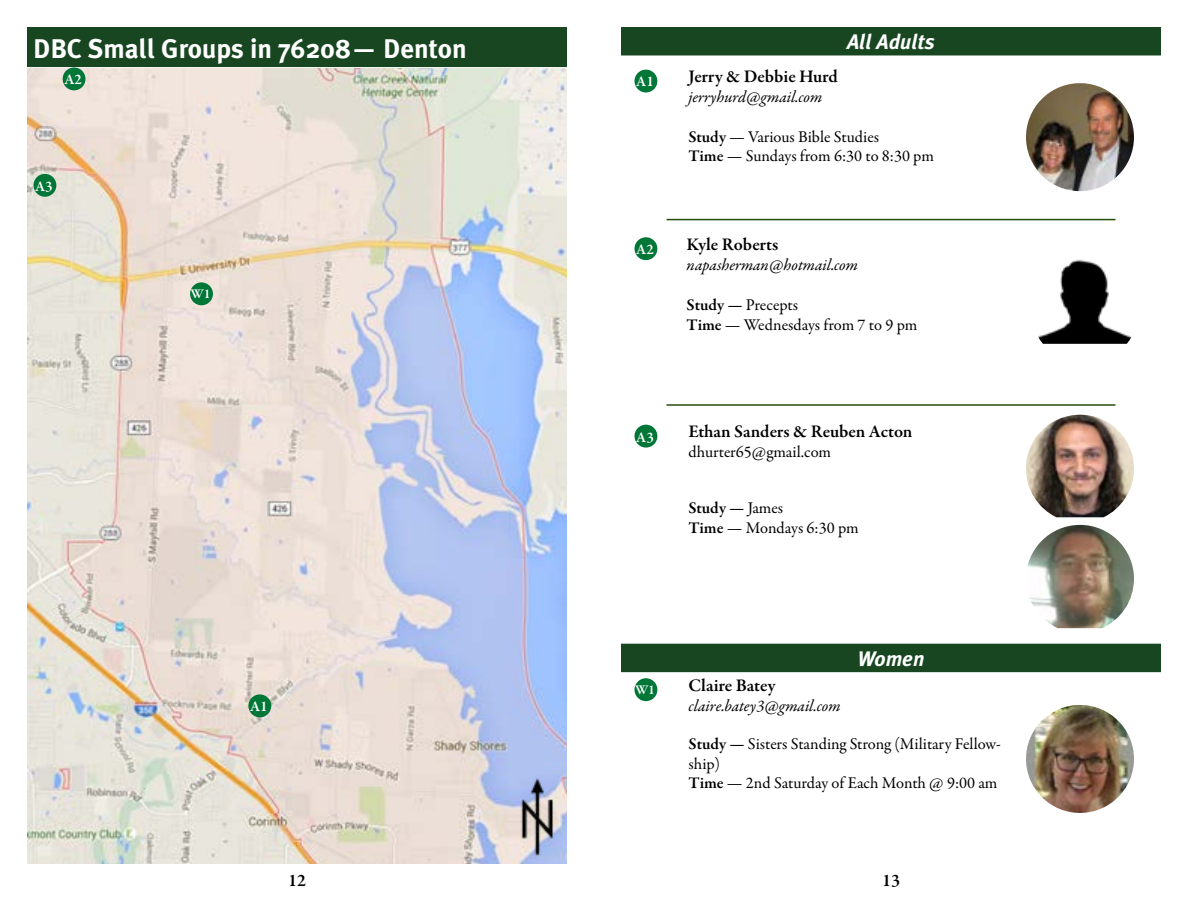
<style>
.page{position:relative;width:1188px;height:918px;background:#fff}
.page>*{position:absolute;margin:0;border:0;box-sizing:border-box;transform-origin:0 0}
.t1{font:700 27px "Meta Plus";color:#fff}
.t2{font:italic 700 21px "Meta Plus";color:#fff}
.t3{font:600 18px "Garamond Premr Pro";color:#000}
.t4{font:16.5px/19.8px "Garamond Premr Pro";letter-spacing:-.005em;color:#000}
.t5{font:italic 16.5px "Garamond Premr Pro";color:#000}
.t6{font:600 15px "Garamond Premr Pro";color:#fff}
.t7{font:600 13.5px "Garamond Premr Pro";color:#fff}
.s1{font-weight:600}
</style>
<div class="page">
<div style="left:622px;top:28px;width:538px;height:27px;background:#174621"></div>
<div style="left:621px;top:27px;width:540px;height:28px;border:2px solid #174621"></div>
<img style="left:1026px;top:83px;width:108px;height:108px;border-radius:53px">
<div style="left:635px;top:70px;width:22px;height:22px;background:#007637;border-radius:50%"></div>
<div style="left:622px;top:644px;width:538px;height:27px;background:#174621"></div>
<div style="left:621px;top:644px;width:540px;height:28px;border:2px solid #174621"></div>
<img style="left:1026px;top:705px;width:108px;height:108px;border-radius:54px">
<div style="left:635px;top:678px;width:22px;height:23px;background:#007637;border-radius:50%"></div>
<img style="left:1038px;top:259px;width:94px;height:85px">
<div style="left:635px;top:237px;width:22px;height:23px;background:#007637;border-radius:50%"></div>
<hr style="left:667px;top:219px;width:448px;height:1px;background:#234e0a">
<hr style="left:667px;top:404px;width:448px;height:2px;background:#234e0a">
<img style="left:1026px;top:415px;width:108px;height:102px">
<div style="left:635px;top:425px;width:22px;height:23px;background:#007637;border-radius:50%"></div>
<div style="left:28px;top:28px;width:538px;height:38px;background:#174621"></div>
<div style="left:27px;top:27px;width:540px;height:40px;border:2px solid #174621"></div>
<img style="left:27px;top:68px;width:539px;height:796px">
<img style="left:521px;top:778px;width:34px;height:78px">
<div style="left:248px;top:694px;width:23px;height:23px;background:#007637;border-radius:50%"></div>
<div style="left:190px;top:282px;width:23px;height:23px;background:#007637;border-radius:50%"></div>
<div style="left:63px;top:68px;width:23px;height:22px;background:#007637;border-radius:50%"></div>
<div style="left:33px;top:174px;width:23px;height:23px;background:#007637;border-radius:50%"></div>
<img style="left:1027px;top:525px;width:107px;height:103px">
<h1 class="t1" style="left:33px;top:33px;width:435px">DBC Small Groups in 76208— Denton</h1>
<p class="t6" style="left:64px;top:71px;width:19px">A2</p>
<p class="t6" style="left:35px;top:177px;width:19px">A3</p>
<p class="t7" style="left:191px;top:286px;width:21px">W1</p>
<p class="t6" style="left:250px;top:698px;width:19px">A1</p>
<p class="t6" style="left:636px;top:73px;width:19px">A1</p>
<p class="t6" style="left:636px;top:240px;width:19px">A2</p>
<p class="t2" style="left:847px;top:30px;width:89px">All Adults</p>
<p class="t3" style="left:688px;top:66px;width:151px">Jerry &amp; Debbie Hurd</p>
<p class="t5" style="left:688px;top:86px;width:135px">jerryhurd@gmail.com</p>
<p class="t4" style="left:688px;top:127px;width:247px"><span class="s1">Study</span> — Various Bible Studies<br><span class="s1">Time</span> — Sundays from 6:30 to 8:30 pm</p>
<p class="t3" style="left:687px;top:234px;width:93px">Kyle Roberts</p>
<p class="t5" style="left:687px;top:255px;width:173px">napasherman@hotmail.com</p>
<p class="t4" style="left:687px;top:295px;width:232px"><span class="s1">Study —</span> Precepts<br><span class="s1">Time</span> — Wednesdays from 7 to 9 pm</p>
<p class="t6" style="left:636px;top:428px;width:19px">A3</p>
<p class="t3" style="left:688px;top:421px;width:226px">Ethan Sanders &amp; Reuben Acton</p>
<p class="t4" style="left:688px;top:442px;width:144px">dhurter65@gmail.com</p>
<p class="t4" style="left:688px;top:498px;width:172px"><span class="s1">Study —</span> James<br><span class="s1">Time</span> — Mondays 6:30 pm</p>
<p class="t7" style="left:635px;top:682px;width:21px">W1</p>
<p class="t2" style="left:858px;top:647px;width:68px">Women</p>
<p class="t3" style="left:689px;top:675px;width:88px">Claire Batey</p>
<p class="t5" style="left:689px;top:695px;width:153px">claire.batey3@gmail.com</p>
<p class="t4" style="left:689px;top:734px;width:314px"><span class="s1">Study —</span> Sisters Standing Strong (Military Fellow&shy;ship)<br><span class="s1">Time</span> — 2nd Saturday of Each Month @ 9:00 am</p>
<p class="t3" style="left:288px;top:869px;width:19px">12</p>
<p class="t3" style="left:882px;top:869px;width:19px">13</p>
</div>
